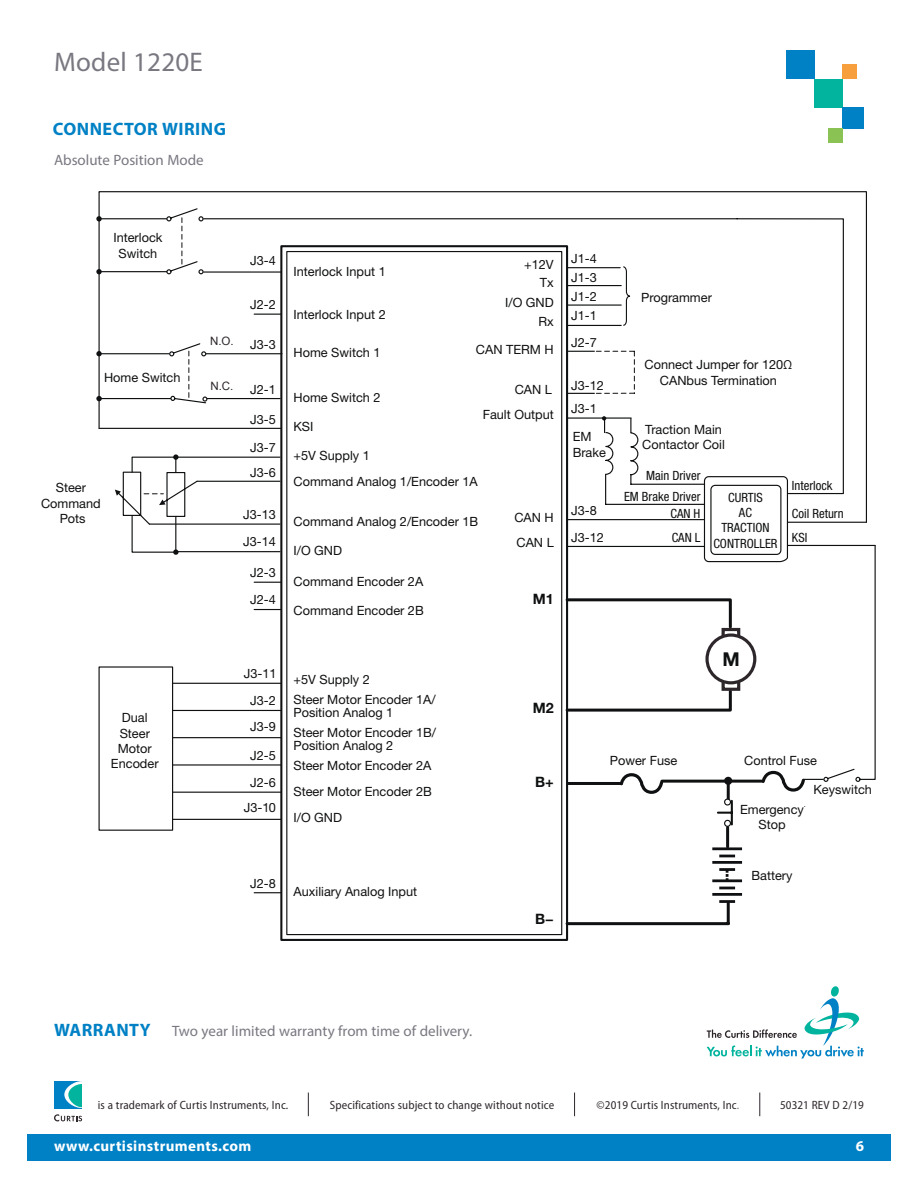
<style>
.page{position:relative;width:918px;height:1188px;background:#fff}
.page>*{position:absolute;margin:0;border:0;box-sizing:border-box;transform-origin:0 0}
.t1{font:27px "Myriad Pro";letter-spacing:.01em;color:#797881}
.t2{font:700 19.05px "Helvetica Neue LT Std";color:#0f1011}
.t3{font:700 18px "Myriad Pro";letter-spacing:.025em;color:#0081c5}
.t4{font:15px "Myriad Pro";color:#797881}
.t5{font:700 15px "Myriad Pro";letter-spacing:.025em;color:#fff}
.t6{font:700 14.4px "Helvetica Neue LT Std";color:#0f1011}
.t7{font:12.75px/15.3px "Helvetica Neue LT Std";color:#0f1011}
.t8{font:condensed 12.75px/15.3px "Helvetica Neue LT Std";color:#0f1011;text-align:center}
.t9{font:semi-condensed 12px "Myriad Pro";letter-spacing:.01em;color:#2d272c}
.t10{font:11.55px "Arial";color:#2d272c}
.s1{font-weight:700;font-size:18px;color:#0081c5}
.s2{color:#797881}
</style>
<div class="page">
<div style="left:27px;top:1134px;width:864px;height:26px;background:#0081c5"></div>
<div style="left:786px;top:51px;width:29px;height:28px;background:#0081c5"></div>
<div style="left:815px;top:79px;width:28px;height:28px;background:#02b49e"></div>
<div style="left:843px;top:107px;width:21px;height:21px;background:#0081c5"></div>
<div style="left:843px;top:65px;width:14px;height:14px;background:#f89f3d"></div>
<div style="left:829px;top:128px;width:14px;height:14px;background:#8ac353"></div>
<hr style="left:173px;top:792px;width:108px;height:1px;background:#0f1011">
<hr style="left:173px;top:819px;width:108px;height:1px;background:#0f1011">
<svg style="left:565px;top:783px;width:168px;height:144px"></svg>
<svg style="left:98px;top:191px;width:778px;height:592px"></svg>
<svg style="left:169px;top:342px;width:38px;height:62px"></svg>
<hr style="left:99px;top:428px;width:182px;height:1px;background:#0f1011">
<svg style="left:602px;top:416px;width:12px;height:59px"></svg>
<hr style="left:605px;top:474px;width:1px;height:30px;background:#0f1011">
<hr style="left:606px;top:504px;width:98px;height:1px;background:#0f1011">
<svg style="left:630px;top:417px;width:159px;height:146px"></svg>
<svg style="left:115px;top:454px;width:166px;height:101px"></svg>
<svg style="left:254px;top:582px;width:27px;height:1px"></svg>
<svg style="left:254px;top:609px;width:27px;height:1px"></svg>
<svg style="left:254px;top:892px;width:27px;height:1px"></svg>
<svg style="left:567px;top:351px;width:68px;height:43px"></svg>
<hr style="left:727px;top:781px;width:3px;height:19px;background:#0f1011">
<div style="left:724px;top:777px;width:8px;height:8px;background:#0f1011;border-radius:50%"></div>
<hr style="left:662px;top:780px;width:100px;height:3px;background:#0f1011">
<div style="left:724px;top:820px;width:7px;height:7px;border:1px solid #0f1011;border-radius:50%"></div>
<div style="left:724px;top:799px;width:7px;height:7px;border:1px solid #0f1011;border-radius:50%"></div>
<hr style="left:731px;top:801px;width:2px;height:23px;background:#0f1011">
<svg style="left:718px;top:812px;width:13px;height:2px"></svg>
<hr style="left:726px;top:827px;width:3px;height:20px;background:#0f1011">
<div style="left:722px;top:628px;width:18px;height:12px;border:3px solid #2d272c"></div>
<div style="left:722px;top:679px;width:18px;height:12px;border:3px solid #2d272c"></div>
<div style="left:707px;top:635px;width:48px;height:48px;background:#fff;border-radius:50%"></div>
<div style="left:705px;top:633px;width:51px;height:51px;border:3px solid #2d272c;border-radius:50%"></div>
<svg style="left:618px;top:771px;width:47px;height:24px"></svg>
<svg style="left:760px;top:769px;width:47px;height:23px"></svg>
<hr style="left:712px;top:879px;width:30px;height:3px;background:#0f1011">
<svg style="left:719px;top:887px;width:16px;height:2px"></svg>
<hr style="left:712px;top:893px;width:30px;height:3px;background:#0f1011">
<hr style="left:719px;top:900px;width:16px;height:3px;background:#0f1011">
<hr style="left:712px;top:847px;width:30px;height:3px;background:#0f1011">
<svg style="left:719px;top:855px;width:16px;height:2px"></svg>
<hr style="left:712px;top:861px;width:30px;height:3px;background:#0f1011">
<hr style="left:719px;top:868px;width:16px;height:3px;background:#0f1011">
<svg style="left:726px;top:871px;width:2px;height:8px"></svg>
<div style="left:54px;top:1081px;width:28px;height:27px;background:#0081c5"></div>
<svg style="left:64px;top:1081px;width:18px;height:27px"></svg>
<svg style="left:54px;top:1114px;width:28px;height:7px"></svg>
<svg style="left:308px;top:1093px;width:1px;height:23px"></svg>
<svg style="left:574px;top:1093px;width:1px;height:23px"></svg>
<svg style="left:760px;top:1093px;width:1px;height:23px"></svg>
<svg style="left:707px;top:986px;width:157px;height:73px"></svg>
<h1 class="t1" style="left:54px;top:45px;width:150px">Model 1220E</h1>
<h3 class="t3" style="left:53px;top:117px;width:175px">CONNECTOR WIRING</h3>
<p class="t4" style="left:54px;top:150px;width:151px">Absolute Position Mode</p>
<p class="t7" style="left:113px;top:230px;width:51px;text-align:center">Interlock<br>Switch</p>
<p class="t7" style="left:104px;top:370px;width:78px">Home Switch</p>
<p class="t7" style="left:41px;top:480px;width:61px;text-align:center">Steer<br>Command<br>Pots</p>
<p class="t7" style="left:111px;top:710px;width:49px;text-align:center">Dual<br>Steer<br>Motor<br>Encoder</p>
<p class="t7" style="left:250px;top:253px;width:27px">J3-4</p>
<p class="t10" style="left:210px;top:333px;width:25px">N.O.</p>
<p class="t7" style="left:250px;top:297px;width:27px">J2-2</p>
<p class="t7" style="left:250px;top:337px;width:27px">J3-3</p>
<p class="t10" style="left:210px;top:378px;width:25px">N.C.</p>
<p class="t7" style="left:250px;top:382px;width:27px">J2-1</p>
<p class="t7" style="left:250px;top:411px;width:27px">J3-5</p>
<p class="t7" style="left:250px;top:440px;width:27px">J3-7</p>
<p class="t7" style="left:250px;top:464px;width:27px">J3-6</p>
<p class="t7" style="left:243px;top:501px;width:34px;line-height:27px">J3-13<br>J3-14</p>
<p class="t7" style="left:250px;top:559px;width:27px;line-height:27px">J2-3<br>J2-4</p>
<p class="t7" style="left:244px;top:665px;width:34px">J3-11</p>
<p class="t7" style="left:250px;top:688px;width:27px;line-height:26px">J3-2<br>J3-9</p>
<p class="t7" style="left:250px;top:741px;width:27px;line-height:27px">J2-5<br>J2-6</p>
<p class="t7" style="left:244px;top:800px;width:34px">J3-10</p>
<p class="t7" style="left:250px;top:876px;width:27px">J2-8</p>
<p class="t7" style="left:293px;top:263px;width:94px">Interlock Input 1</p>
<p class="t7" style="left:293px;top:306px;width:94px">Interlock Input 2</p>
<p class="t7" style="left:293px;top:345px;width:89px">Home Switch 1</p>
<p class="t7" style="left:293px;top:389px;width:89px">Home Switch 2</p>
<p class="t7" style="left:293px;top:419px;width:22px">KSI</p>
<p class="t7" style="left:293px;top:447px;width:78px">+5V Supply 1</p>
<p class="t7" style="left:524px;top:256px;width:31px;line-height:17.9px;text-align:right">+12V<br>Tx</p>
<p class="t7" style="left:538px;top:314px;width:17px">Rx</p>
<p class="t7" style="left:505px;top:295px;width:50px">I/O GND</p>
<p class="t7" style="left:476px;top:341px;width:79px">CAN TERM H</p>
<p class="t7" style="left:515px;top:382px;width:39px">CAN L</p>
<p class="t7" style="left:483px;top:407px;width:73px">Fault Output</p>
<p class="t7" style="left:293px;top:473px;width:186px">Command Analog 1/Encoder 1A</p>
<p class="t7" style="left:293px;top:514px;width:186px">Command Analog 2/Encoder 1B</p>
<p class="t7" style="left:293px;top:543px;width:50px">I/O GND</p>
<p class="t7" style="left:293px;top:573px;width:131px">Command Encoder 2A</p>
<p class="t7" style="left:293px;top:602px;width:132px">Command Encoder 2B</p>
<p class="t7" style="left:294px;top:672px;width:78px">+5V Supply 2</p>
<p class="t7" style="left:294px;top:693px;width:144px;line-height:12.8px">Steer Motor Encoder 1A/<br>Position Analog 1</p>
<p class="t7" style="left:294px;top:726px;width:144px;line-height:12.8px">Steer Motor Encoder 1B/<br>Position Analog 2</p>
<p class="t7" style="left:294px;top:752px;width:140px;line-height:26px">Steer Motor Encoder 2A<br>Steer Motor Encoder 2B</p>
<p class="t7" style="left:294px;top:810px;width:50px">I/O GND</p>
<p class="t7" style="left:294px;top:883px;width:125px">Auxiliary Analog Input</p>
<p class="t7" style="left:514px;top:506px;width:41px;line-height:24.2px">CAN H<br>CAN L</p>
<p class="t6" style="left:533px;top:590px;width:22px">M1</p>
<p class="t6" style="left:533px;top:699px;width:22px">M2</p>
<p class="t6" style="left:535px;top:772px;width:20px">B+</p>
<p class="t6" style="left:535px;top:910px;width:20px">B−</p>
<p class="t7" style="left:571px;top:249px;width:27px;line-height:18.9px;text-align:justify">J1-4<br>J1-3<br>J1-2<br>J1-1</p>
<p class="t7" style="left:571px;top:335px;width:27px">J2-7</p>
<p class="t7" style="left:571px;top:374px;width:34px;line-height:23px">J3-12<br>J3-1</p>
<p class="t7" style="left:573px;top:429px;width:35px">EM<br>Brake</p>
<p class="t7" style="left:571px;top:497px;width:34px;line-height:27px">J3-8<br>J3-12</p>
<p class="t7" style="left:641px;top:289px;width:72px">Programmer</p>
<p class="t7" style="left:645px;top:357px;width:149px;text-align:center">Connect Jumper for 120Ω<br>CANbus Termination</p>
<p class="t7" style="left:642px;top:422px;width:84px">Traction Main<br>Contactor Coil</p>
<p class="t8" style="left:646px;top:468px;width:56px">Main Driver</p>
<p class="t8" style="left:624px;top:489px;width:78px">EM Brake Driver</p>
<p class="t8" style="left:671px;top:505px;width:31px">CAN H</p>
<p class="t8" style="left:672px;top:530px;width:30px">CAN L</p>
<p class="t8" style="left:713px;top:490px;width:66px">CURTIS<br>AC<br>TRACTION<br>CONTROLLER</p>
<p class="t8" style="left:792px;top:478px;width:42px">Interlock</p>
<p class="t8" style="left:792px;top:506px;width:53px">Coil Return</p>
<p class="t8" style="left:792px;top:529px;width:17px">KSI</p>
<h2 class="t2" style="left:723px;top:647px;width:19px">M</h2>
<p class="t7" style="left:610px;top:753px;width:69px">Power Fuse</p>
<p class="t7" style="left:744px;top:753px;width:74px">Control Fuse</p>
<p class="t7" style="left:813px;top:782px;width:60px">Keyswitch</p>
<p class="t7" style="left:740px;top:801px;width:65px;text-align:center">Emergency<br>Stop</p>
<p class="t7" style="left:751px;top:867px;width:43px">Battery</p>
<p class="t4" style="left:54px;top:1021px;width:420px"><span class="s1">WARRANTY</span> Two year limited warranty from time of delivery.</p>
<p class="t9" style="left:98px;top:1098px;width:192px">is a trademark of Curtis Instruments, Inc.</p>
<p class="t9" style="left:330px;top:1098px;width:226px">Specifications subject to change without notice</p>
<p class="t9" style="left:597px;top:1098px;width:144px">©2019 Curtis Instruments, Inc<span class="s2">.</span></p>
<p class="t9" style="left:780px;top:1098px;width:85px">50321 REV D 2/19</p>
<p class="t5" style="left:54px;top:1136px;width:199px">www.curtisinstruments.com</p>
<p class="t5" style="left:856px;top:1136px;width:10px">6</p>
</div>
